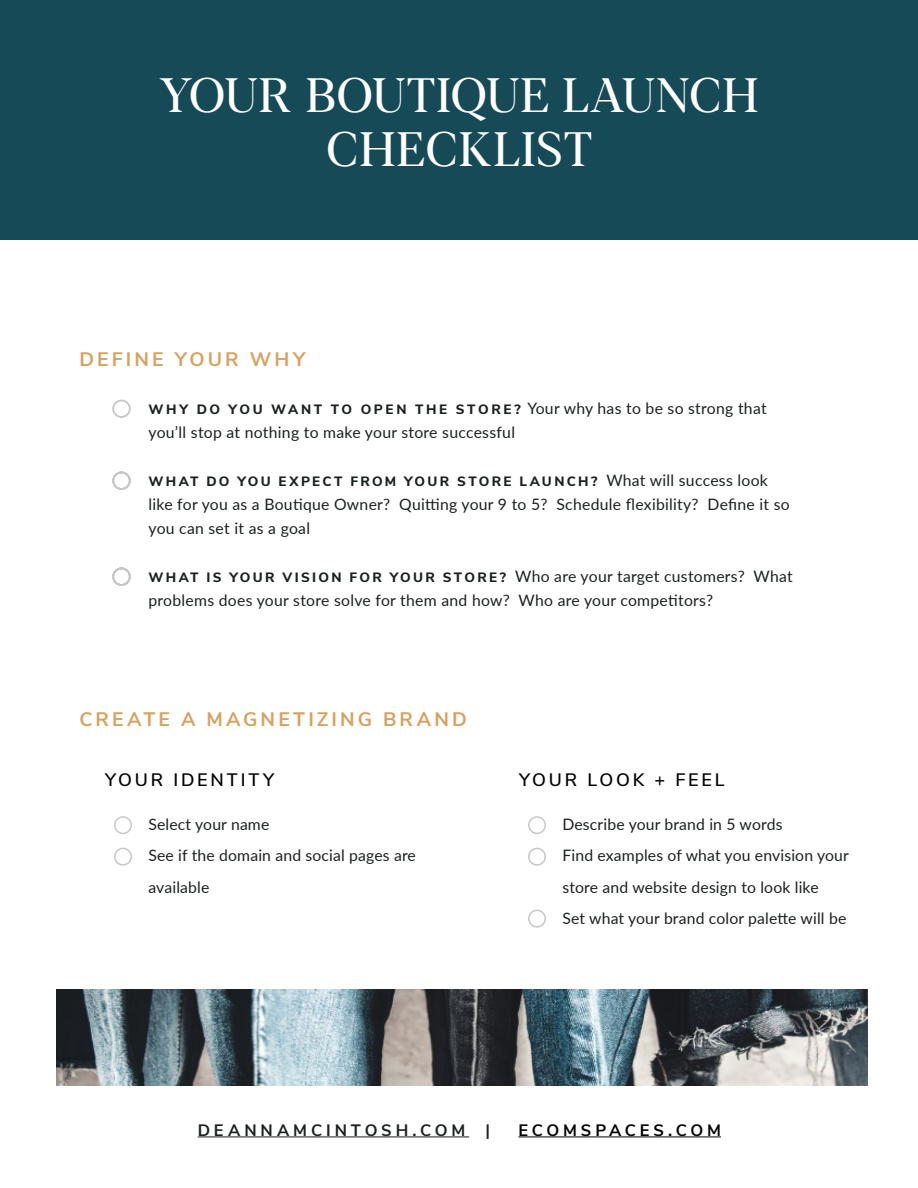
<style>
.page{position:relative;width:918px;height:1188px;background:#fff}
.page>*{position:absolute;margin:0;border:0;box-sizing:border-box;transform-origin:0 0}
.t1{font:48px/54px "Blacker Display";letter-spacing:.02em;color:#fff;text-align:center}
.t2{font:700 19.5px "Nunito Sans";letter-spacing:.16em;color:#d6a260}
.t3{font:600 18px "Nunito Sans";letter-spacing:.155em;color:#000}
.t4{font:700 16.5px "Nunito Sans";letter-spacing:.24em;color:#1b211d}
.t5{font:700 16.5px "Nunito Sans";letter-spacing:.23em;color:#000}
.t6{font:15.75px/31.5px "Lato";letter-spacing:.01em;color:#1b211d}
.t7{font:800 13.5px "Nunito Sans";letter-spacing:.18em;color:#1b211d}
.s1{font-family:"Lato";font-weight:400;font-size:15.75px}
.s2{font-family:"Nunito Sans";font-weight:800;font-size:13.5px}
</style>
<div class="page">
<div style="left:0;top:0;width:918px;height:240px;background:#164a57"></div>
<hr style="left:198px;top:1137px;width:271px;height:1px;background:#1b211d">
<hr style="left:518px;top:1137px;width:203px;height:1px;background:#000">
<div style="left:112px;top:400px;width:18px;height:18px;border:2px solid #c9c8c6;border-radius:50%"></div>
<div style="left:112px;top:472px;width:18px;height:18px;border:2px solid #c9c8c6;border-radius:50%"></div>
<div style="left:112px;top:568px;width:18px;height:18px;border:2px solid #c9c8c6;border-radius:50%"></div>
<div style="left:114px;top:816px;width:18px;height:18px;border:2px solid #c9c8c6;border-radius:50%"></div>
<div style="left:114px;top:848px;width:18px;height:18px;border:2px solid #c9c8c6;border-radius:50%"></div>
<div style="left:528px;top:816px;width:18px;height:18px;border:2px solid #c9c8c6;border-radius:50%"></div>
<div style="left:528px;top:848px;width:18px;height:18px;border:2px solid #c9c8c6;border-radius:50%"></div>
<div style="left:528px;top:910px;width:18px;height:18px;border:2px solid #c9c8c6;border-radius:50%"></div>
<img style="left:56px;top:990px;width:812px;height:96px">
<h1 class="t1" style="left:160px;top:69px;width:600px">YOUR BOUTIQUE LAUNCH<br>CHECKLIST</h1>
<p class="t2" style="left:80px;top:345px;width:227px">DEFINE YOUR WHY</p>
<p class="t7" style="left:148px;top:399px;width:620px">WHY DO YOU WANT TO OPEN THE STORE? <span class="s1">Your why has to be so strong that</span></p>
<p class="t6" style="left:149px;top:416px;width:368px">you’ll stop at nothing to make your store successful</p>
<p class="t7" style="left:148px;top:471px;width:621px">WHAT DO YOU EXPECT FROM YOUR STORE LAUNCH? <span class="s1">What will success look</span></p>
<p class="t6" style="left:148px;top:492px;width:643px;line-height:24px">like for you as a Boutique Owner? Quitting your 9 to 5? Schedule flexibility? Define it so you can set it as a goal</p>
<p class="t6" style="left:148px;top:564px;width:646px;line-height:24px"><span class="s2">WH AT I S YOU R V I S ION FOR YOU R S TOR E ?</span> Who are your target customers? What problems does your store solve for them and how? Who are your competitors?</p>
<p class="t2" style="left:80px;top:705px;width:389px">CREATE A MAGNETIZING BRAND</p>
<p class="t3" style="left:105px;top:767px;width:171px">YOUR IDENTITY</p>
<p class="t6" style="left:148px;top:808px;width:269px">Select your name<br>See if the domain and social pages are available</p>
<p class="t3" style="left:519px;top:767px;width:207px">YOUR LOOK + FEEL</p>
<p class="t6" style="left:562px;top:808px;width:288px">Describe your brand in 5 words<br>Find examples of what you envision your store and website design to look like<br>Set what your brand color palette will be</p>
<p class="t4" style="left:198px;top:1118px;width:294px">DEANNAMCINTOSH.COM |</p>
<p class="t5" style="left:518px;top:1118px;width:204px">ECOMSPACES.COM</p>
</div>
